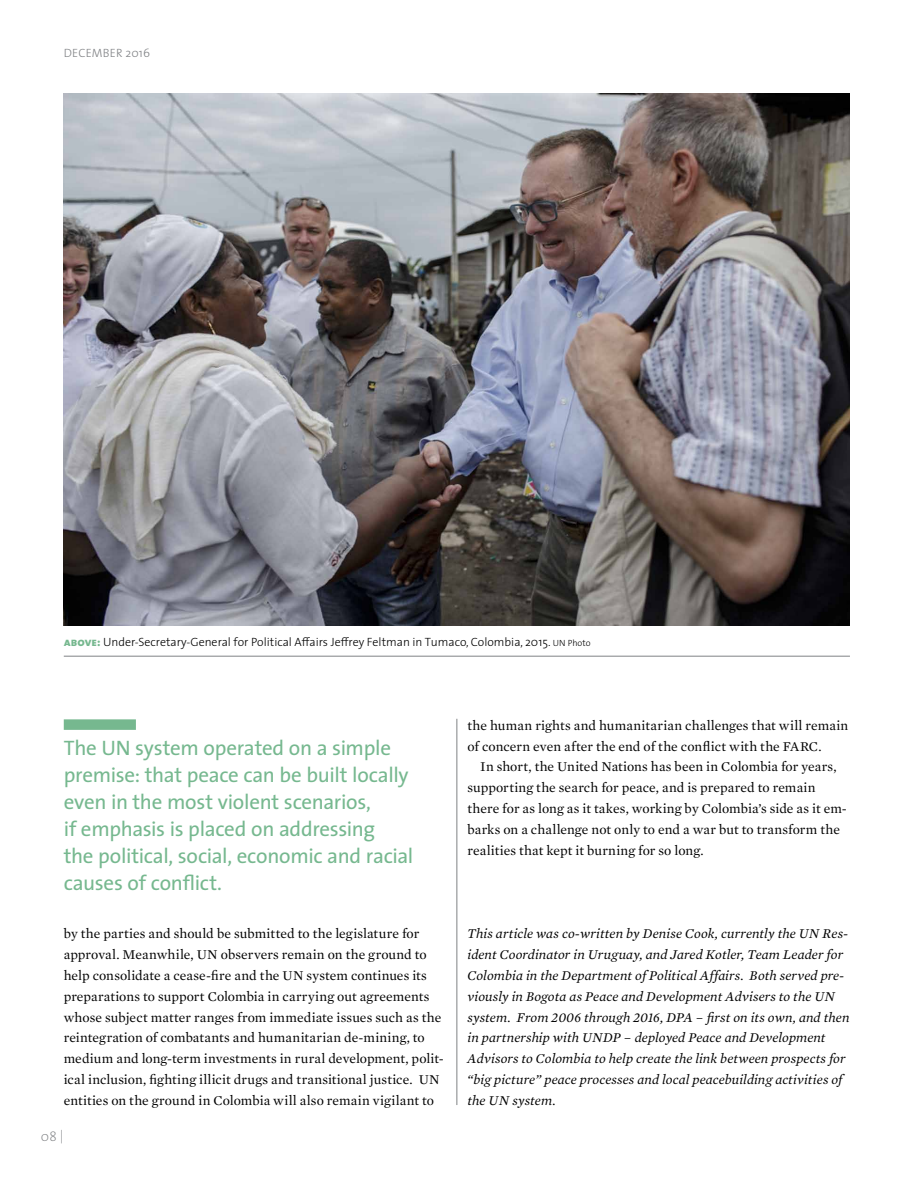
<style>
.page{position:relative;width:918px;height:1188px;background:#fff}
.page>*{position:absolute;margin:0;border:0;box-sizing:border-box;transform-origin:0 0}
.t1{font:21px/27px "The Sans";letter-spacing:-.015em;color:#76b88f}
.t2{font:13.65px/20.9px "Mercury Text G1";letter-spacing:.005em;color:#000}
.t3{font:italic 13.65px/20.9px "Mercury Text G1";letter-spacing:.005em;color:#000}
.t4{font:200 13.5px "The Sans";color:#808285}
.t5{font:300 12px "The Sans";color:#000}
.t6{font:300 12px "The Sans";letter-spacing:.01em;color:#808285}
.s1{font-family:"The Sans Extra Bold Caps";font-weight:400;color:#76b88f}
.s2{font-size:9px}
</style>
<div class="page">
<img style="left:64px;top:93px;width:786px;height:533px">
<hr style="left:64px;top:656px;width:786px;height:1px;background:#808285">
<div style="left:64px;top:719px;width:72px;height:11px;background:#76b88f"></div>
<hr style="left:457px;top:719px;width:1px;height:386px;background:#808285">
<p class="t6" style="left:64px;top:43px;width:88px">DECEMBER 2016</p>
<p class="t5" style="left:64px;top:632px;width:528px"><span class="s1">above:</span> Under-Secretary-General for Political Affairs Jeffrey Feltman in Tumaco, Colombia, 2015. <span class="s2">UN Photo</span></p>
<h1 class="t1" style="left:64px;top:734px;width:351px">The UN system operated on a simple premise: that peace can be built locally even in the most violent scenarios,<br>if emphasis is placed on addressing<br>the political, social, economic and racial causes of conflict.</h1>
<p class="t2" style="left:64px;top:923px;width:381px">by the parties and should be submitted to the legislature for approval. Meanwhile, UN observers remain on the ground to help consolidate a cease-fire and the UN system continues its preparations to support Colombia in carrying out agreements whose subject matter ranges from immediate issues such as the reintegration of combatants and humanitarian de-mining, to medium and long-term investments in rural development, polit&shy;ical inclusion, fighting illicit drugs and transitional justice. UN entities on the ground in Colombia will also remain vigilant to</p>
<p class="t4" style="left:41px;top:1130px;width:24px">08 |</p>
<p class="t2" style="left:468px;top:715px;width:382px">the human rights and humanitarian challenges that will remain of concern even after the end of the conflict with the FARC.</p>
<p class="t2" style="left:468px;top:757px;width:381px;text-indent:13px">In short, the United Nations has been in Colombia for years, supporting the search for peace, and is prepared to remain there for as long as it takes, working by Colombia’s side as it em&shy;barks on a challenge not only to end a war but to transform the realities that kept it burning for so long.</p>
<p class="t3" style="left:468px;top:923px;width:384px">This article was co-written by Denise Cook, currently the UN Res&shy;ident Coordinator in Uruguay, and Jared Kotler, Team Leader for Colombia in the Department of Political Affairs. Both served pre&shy;viously in Bogota as Peace and Development Advisers to the UN system. From 2006 through 2016, DPA – first on its own, and then in partnership with UNDP – deployed Peace and Development Advisors to Colombia to help create the link between prospects for “big picture” peace processes and local peacebuilding activities of the UN system.</p>
</div>
